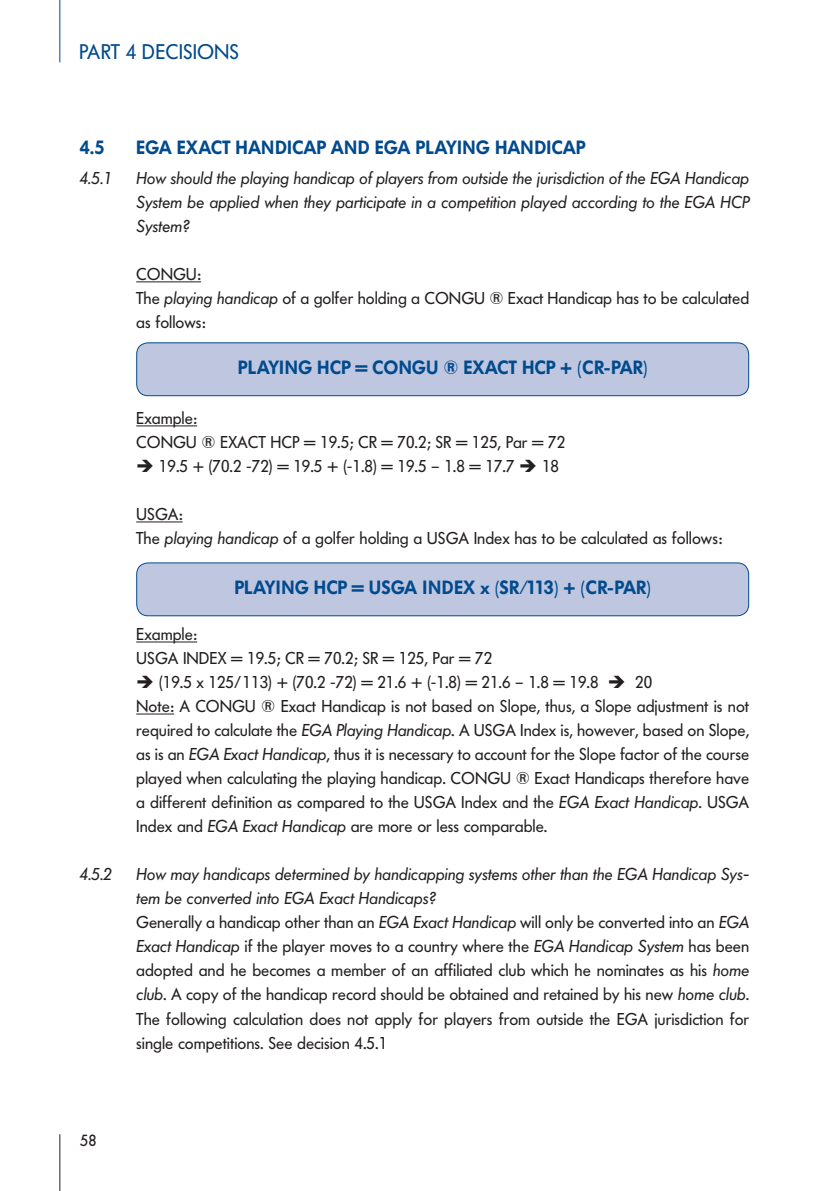
<style>
.page{position:relative;width:840px;height:1191px;background:#fff}
.page>*{position:absolute;margin:0;border:0;box-sizing:border-box;transform-origin:0 0}
.t1{font:21px "Futura BQ";color:#004a8d}
.t2{font:600 19px "Futura BQ";color:#004a8d;scale:.95 1}
.t3{font:17px/24px "Futura BQ";color:#231f20}
.t4{font:italic 17px/24px "Futura BQ";color:#231f20;text-align:justify}
.t5{font:500 16px "Futura BQ";color:#231f20;scale:.95 1}
.s1{font-style:italic}
</style>
<div class="page">
<hr style="left:59px;top:0;width:1px;height:62px;background:#004a8d">
<hr style="left:59px;top:1134px;width:1px;height:57px;background:#231f20">
<hr style="left:136px;top:281px;width:65px;height:1px;background:#231f20">
<hr style="left:136px;top:425px;width:61px;height:1px;background:#231f20">
<hr style="left:136px;top:521px;width:46px;height:1px;background:#231f20">
<hr style="left:136px;top:641px;width:61px;height:1px;background:#231f20">
<hr style="left:136px;top:713px;width:38px;height:1px;background:#231f20">
<div style="left:137px;top:343px;width:611px;height:53px;background:#bfc7e0;border-radius:11px"></div>
<div style="left:136px;top:342px;width:612px;height:54px;border:1px solid #004a8d;border-radius:11px"></div>
<div style="left:137px;top:563px;width:611px;height:53px;background:#bfc7e0;border-radius:11px"></div>
<div style="left:136px;top:562px;width:612px;height:54px;border:1px solid #004a8d;border-radius:11px"></div>
<p class="t1" style="left:79px;top:40px;width:161px">PART 4 DECISIONS</p>
<p class="t2" style="left:79px;top:136px;width:28px">4.5</p>
<p class="t2" style="left:136px;top:136px;width:474px">EGA EXACT HANDICAP AND EGA PLAYING HANDICAP</p>
<p class="t4" style="left:79px;top:166px;width:34px">4.5.1</p>
<p class="t4" style="left:136px;top:166px;width:614px">How should the playing handicap of players from outside the jurisdiction of the EGA Handicap System be applied when they participate in a competition played according to the EGA HCP System?</p>
<p class="t3" style="left:136px;top:262px;width:66px">CONGU:</p>
<p class="t3" style="left:79px;top:286px;width:34px">T</p>
<p class="t3" style="left:136px;top:286px;width:614px;text-indent:7px">he <span class="s1">playing handicap</span> of a golfer holding a CONGU ® Exact Handicap has to be calculated as follows:</p>
<p class="t2" style="left:238px;top:356px;width:432px">PLAYING HCP = CONGU ® EXACT HCP + (CR-PAR)</p>
<p class="t3" style="left:136px;top:406px;width:430px">Example:<br>CONGU ® EXACT HCP = 19.5; CR = 70.2; SR = 125, Par = 72</p>
<p class="t3" style="left:136px;top:454px;width:424px">➔ 19.5 + (70.2 -72) = 19.5 + (-1.8) = 19.5 – 1.8 = 17.7 ➔ 18</p>
<p class="t3" style="left:136px;top:502px;width:48px">USGA:</p>
<p class="t3" style="left:79px;top:526px;width:34px">T</p>
<p class="t3" style="left:143px;top:526px;width:579px">he <span class="s1">playing handicap</span> of a golfer holding a USGA Index has to be calculated as follows:</p>
<p class="t2" style="left:234px;top:576px;width:439px">PLAYING HCP = USGA INDEX x (SR/113) + (CR-PAR)</p>
<p class="t3" style="left:136px;top:622px;width:357px">Example:<br>USGA IN DEX = 19.5; CR = 70.2; SR = 125, Par = 72</p>
<p class="t3" style="left:136px;top:670px;width:614px">➔ (19.5 x 125/113) + (70.2 -72) = 21.6 + (-1.8) = 21.6 – 1.8 = 19.8 ➔ 20<br>Note: A CONGU ® Exact Handicap is not based on Slope, thus, a Slope adjustment is not required to calculate the <span class="s1">EGA Playing Handicap</span>. A USGA Index is, however, based on Slope, as is an <span class="s1">EGA Exact Handicap</span>, thus it is necessary to account for the Slope factor of the course played when calculating the playing handicap. CONGU ® Exact Handicaps therefore have a different definition as compared to the USGA Index and the <span class="s1">EGA Exact Handicap</span>. USGA Index and <span class="s1">EGA Exact Handicap</span> are more or less comparable.</p>
<p class="t4" style="left:79px;top:863px;width:34px">4.5.2</p>
<p class="t3" style="left:136px;top:862px;width:614px"><span class="s1">How may handicaps determined by handicapping systems other than the EGA Handicap Sys&shy;tem be converted into EGA Exact Handicaps?<br></span>Generally a handicap other than an <span class="s1">EGA Exact Handicap</span> will only be converted into an <span class="s1">EGA Exact Handicap</span> if the player moves to a country where the <span class="s1">EGA Handicap System</span> has been adopted and he becomes a member of an affiliated club which he nominates as his <span class="s1">home club</span>. A copy of the handicap record should be obtained and retained by his new <span class="s1">home club</span>.</p>
<p class="t3" style="left:79px;top:1006px;width:34px">T</p>
<p class="t3" style="left:136px;top:1006px;width:614px;text-indent:7px">he following calculation does not apply for players from outside the EGA jurisdiction for single competitions. See decision 4.5.1</p>
<p class="t5" style="left:80px;top:1131px;width:19px">58</p>
</div>
